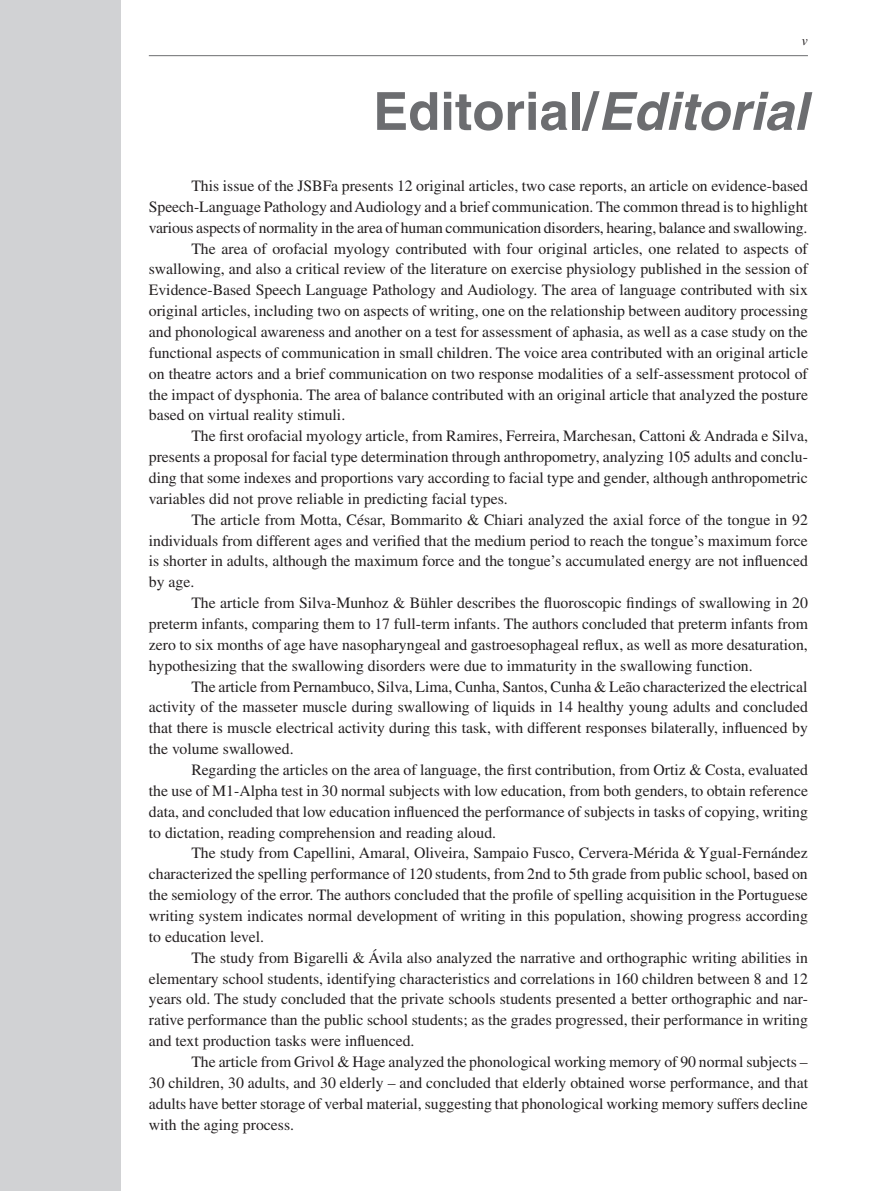
<style>
.page{position:relative;width:893px;height:1191px;background:#fff}
.page>*{position:absolute;margin:0;border:0;box-sizing:border-box;transform-origin:0 0}
.t1{font:700 52.5px "Helvetica";color:#6c6d70}
.Editorial{font:15.75px/20.9px "Times";color:#231f20;text-align:justify}
.t2{font:italic 13.5px "Times";color:#231f20}
.s1{font-style:italic}
</style>
<div class="page">
<hr style="left:149px;top:55px;width:659px;height:1px;background:#6c6d70">
<div style="left:0;top:0;width:120px;height:1191px;background:#d1d2d4"></div>
<p class="t2" style="left:802px;top:33px;width:7px">v</p>
<p class="t1" style="left:373px;top:79px;width:436px">Editorial/<span class="s1">Editorial</span></p>
<p class="Editorial" style="left:149px;top:175px;width:661px;text-indent:43px">This issue of the JSBFa presents 12 original articles, two case reports, an article on evidence-based Speech-Language Pathology and Audiology and a brief communication. The common thread is to highlight various aspects of normality in the area of human communication disorders, hearing, balance and swallowing.</p>
<p class="Editorial" style="left:149px;top:238px;width:661px;text-indent:43px">The area of orofacial myology contributed with four original articles, one related to aspects of swallowing, and also a critical review of the literature on exercise physiology published in the session of Evidence-Based Speech Language Pathology and Audiology. The area of language contributed with six original articles, including two on aspects of writing, one on the relationship between auditory processing and phonological awareness and another on a test for assessment of aphasia, as well as a case study on the functional aspects of communication in small children. The voice area contributed with an original article on theatre actors and a brief communication on two response modalities of a self-assessment protocol of the impact of dysphonia. The area of balance contributed with an original article that analyzed the posture based on virtual reality stimuli.</p>
<p class="Editorial" style="left:149px;top:425px;width:661px;text-indent:43px">The first orofacial myology article, from Ramires, Ferreira, Marchesan, Cattoni &amp; Andrada e Silva, presents a proposal for facial type determination through anthropometry, analyzing 105 adults and conclu&shy;ding that some indexes and proportions vary according to facial type and gender, although anthropometric variables did not prove reliable in predicting facial types.</p>
<p class="Editorial" style="left:149px;top:509px;width:661px;text-indent:43px">The article from Motta, César, Bommarito &amp; Chiari analyzed the axial force of the tongue in 92 individuals from different ages and verified that the medium period to reach the tongue’s maximum force is shorter in adults, although the maximum force and the tongue’s accumulated energy are not influenced by age.</p>
<p class="Editorial" style="left:149px;top:592px;width:661px;text-indent:43px">The article from Silva-Munhoz &amp; Bühler describes the fluoroscopic findings of swallowing in 20 preterm infants, comparing them to 17 full-term infants. The authors concluded that preterm infants from zero to six months of age have nasopharyngeal and gastroesophageal reflux, as well as more desaturation, hypothesizing that the swallowing disorders were due to immaturity in the swallowing function.</p>
<p class="Editorial" style="left:149px;top:676px;width:660px;text-indent:43px">The article from Pernambuco, Silva, Lima, Cunha, Santos, Cunha &amp; Leão characterized the electrical activity of the masseter muscle during swallowing of liquids in 14 healthy young adults and concluded that there is muscle electrical activity during this task, with different responses bilaterally, influenced by the volume swallowed.</p>
<p class="Editorial" style="left:149px;top:759px;width:661px;text-indent:43px">Regarding the articles on the area of language, the first contribution, from Ortiz &amp; Costa, evaluated the use of M1-Alpha test in 30 normal subjects with low education, from both genders, to obtain reference data, and concluded that low education influenced the performance of subjects in tasks of copying, writing to dictation, reading comprehension and reading aloud.</p>
<p class="Editorial" style="left:149px;top:842px;width:661px;text-indent:43px">The study from Capellini, Amaral, Oliveira, Sampaio Fusco, Cervera-Mérida &amp; Ygual-Fernández characterized the spelling performance of 120 students, from 2nd to 5th grade from public school, based on the semiology of the error. The authors concluded that the profile of spelling acquisition in the Portuguese writing system indicates normal development of writing in this population, showing progress according to education level.</p>
<p class="Editorial" style="left:149px;top:947px;width:661px;text-indent:43px">The study from Bigarelli &amp; Ávila also analyzed the narrative and orthographic writing abilities in elementary school students, identifying characteristics and correlations in 160 children between 8 and 12 years old. The study concluded that the private schools students presented a better orthographic and nar&shy;rative performance than the public school students; as the grades progressed, their performance in writing and text production tasks were influenced.</p>
<p class="Editorial" style="left:149px;top:1051px;width:661px;text-indent:43px">The article from Grivol &amp; Hage analyzed the phonological working memory of 90 normal subjects – 30 children, 30 adults, and 30 elderly – and concluded that elderly obtained worse performance, and that adults have better storage of verbal material, suggesting that phonological working memory suffers decline with the aging process.</p>
</div>
